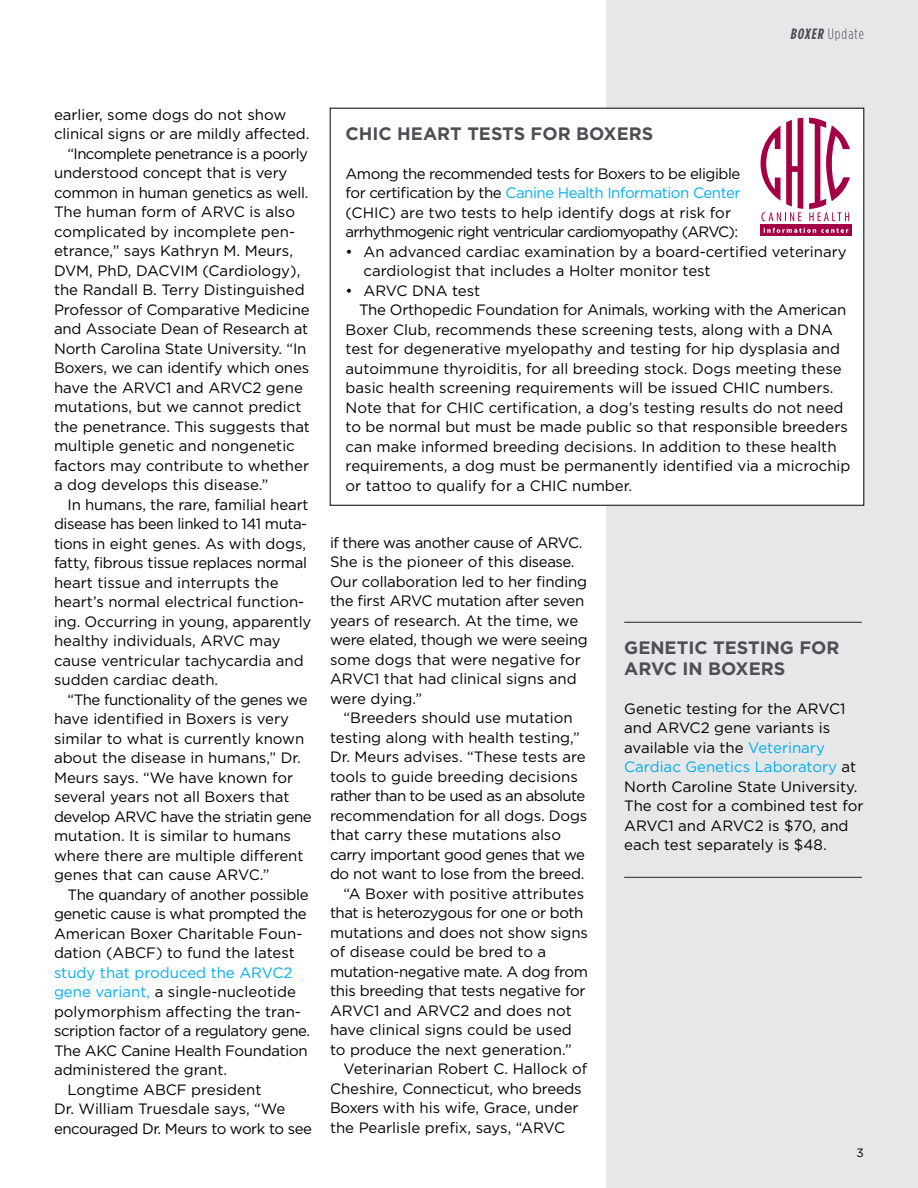
<style>
.page{position:relative;width:918px;height:1188px;background:#fff}
.page>*{position:absolute;margin:0;border:0;box-sizing:border-box;transform-origin:0 0}
.t1{font:700 18px/21px "Gotham";color:#4c4f54}
.t2{font:15px/19.5px "Gotham";color:#000}
.t3{font:15px/19.5px "Gotham";letter-spacing:-.03em;color:#000}
.t4{font:15px "Gotham";letter-spacing:-.02em;color:#000}
.t5{font:15px "Gotham";letter-spacing:-.04em;color:#000}
.t6{font:15px "Gotham";color:#00aeef}
.t7{font:300 15px "Gotham Condensed";letter-spacing:.07em;color:#4c4f54}
.t8{font:12px "Gotham";color:#000}
.s1{font-weight:700;font-style:italic}
.s2{color:#00aeef}
</style>
<div class="page">
<div style="left:606px;top:0;width:312px;height:1188px;background:#e6e7e8"></div>
<hr style="left:624px;top:622px;width:238px;height:1px;background:#000">
<hr style="left:624px;top:877px;width:238px;height:1px;background:#000">
<div style="left:330px;top:108px;width:534px;height:397px;background:#fff"></div>
<div style="left:760px;top:225px;width:92px;height:11px;background:#a30046"></div>
<svg style="left:764px;top:228px;width:84px;height:5px"></svg>
<svg style="left:761px;top:118px;width:42px;height:103px"></svg>
<svg style="left:809px;top:118px;width:41px;height:103px"></svg>
<p class="t7" style="left:790px;top:26px;width:75px"><span class="s1">BOXER</span> Update</p>
<p class="t2" style="left:54px;top:105px;width:234px">earlier, some dogs do not show</p>
<p class="t2" style="left:54px;top:124px;width:257px">clinical signs or are mildly affected.</p>
<p class="t5" style="left:68px;top:144px;width:242px">“Incomplete penetrance is a poorly</p>
<p class="t2" style="left:54px;top:163px;width:235px">understood concept that is very</p>
<p class="t4" style="left:54px;top:183px;width:256px">common in human genetics as well.</p>
<p class="t2" style="left:54px;top:202px;width:243px">The human form of ARVC is also</p>
<p class="t2" style="left:54px;top:222px;width:243px">complicated by incomplete pen-</p>
<p class="t2" style="left:54px;top:241px;width:241px">etrance,” says Kathryn M. Meurs,</p>
<p class="t2" style="left:54px;top:261px;width:248px">DVM, PhD, DACVIM (Cardiology),</p>
<p class="t2" style="left:54px;top:280px;width:252px">the Randall B. Terry Distinguished</p>
<p class="t2" style="left:54px;top:300px;width:257px">Professor of Comparative Medicine</p>
<p class="t2" style="left:54px;top:319px;width:256px">and Associate Dean of Research at</p>
<p class="t2" style="left:54px;top:339px;width:254px">North Carolina State University. “In</p>
<p class="t2" style="left:54px;top:358px;width:257px">Boxers, we can identify which ones</p>
<p class="t2" style="left:54px;top:378px;width:250px">have the ARVC1 and ARVC2 gene</p>
<p class="t2" style="left:54px;top:397px;width:249px">mutations, but we cannot predict</p>
<p class="t2" style="left:54px;top:417px;width:258px">the penetrance. This suggests that</p>
<p class="t2" style="left:54px;top:436px;width:242px">multiple genetic and nongenetic</p>
<p class="t2" style="left:54px;top:456px;width:257px">factors may contribute to whether</p>
<p class="t2" style="left:54px;top:475px;width:216px">a dog develops this disease.”</p>
<p class="t2" style="left:68px;top:495px;width:243px">In humans, the rare, familial heart</p>
<p class="t3" style="left:54px;top:514px;width:255px">disease has been linked to 141 muta-</p>
<p class="t2" style="left:54px;top:534px;width:254px">tions in eight genes. As with dogs,</p>
<p class="t4" style="left:54px;top:554px;width:255px">fatty, fibrous tissue replaces normal</p>
<p class="t2" style="left:54px;top:573px;width:226px">heart tissue and interrupts the</p>
<p class="t2" style="left:54px;top:592px;width:252px">heart’s normal electrical function-</p>
<p class="t2" style="left:54px;top:612px;width:259px">ing. Occurring in young, apparently</p>
<p class="t2" style="left:54px;top:631px;width:228px">healthy individuals, ARVC may</p>
<p class="t2" style="left:54px;top:651px;width:251px">cause ventricular tachycardia and</p>
<p class="t2" style="left:54px;top:670px;width:166px">sudden cardiac death.</p>
<p class="t3" style="left:68px;top:690px;width:242px">“The functionality of the genes we</p>
<p class="t2" style="left:54px;top:709px;width:236px">have identified in Boxers is very</p>
<p class="t2" style="left:54px;top:729px;width:252px">similar to what is currently known</p>
<p class="t2" style="left:54px;top:748px;width:248px">about the disease in humans,” Dr.</p>
<p class="t2" style="left:54px;top:768px;width:241px">Meurs says. “We have known for</p>
<p class="t2" style="left:54px;top:787px;width:237px">several years not all Boxers that</p>
<p class="t3" style="left:54px;top:807px;width:259px">develop ARVC have the striatin gene</p>
<p class="t2" style="left:54px;top:826px;width:239px">mutation. It is similar to humans</p>
<p class="t2" style="left:54px;top:846px;width:251px">where there are multiple different</p>
<p class="t2" style="left:54px;top:865px;width:217px">genes that can cause ARVC.”</p>
<p class="t4" style="left:68px;top:885px;width:243px">The quandary of another possible</p>
<p class="t3" style="left:54px;top:904px;width:254px">genetic cause is what prompted the</p>
<p class="t2" style="left:54px;top:924px;width:250px">American Boxer Charitable Foun-</p>
<p class="t2" style="left:54px;top:943px;width:242px">dation (ABCF) to fund the latest</p>
<p class="t6" style="left:54px;top:963px;width:240px">study that produced the ARVC2</p>
<p class="t2" style="left:54px;top:982px;width:243px"><span class="s2">gene variant,</span> a single-nucleotide</p>
<p class="t2" style="left:54px;top:1002px;width:249px">polymorphism affecting the tran-</p>
<p class="t3" style="left:54px;top:1021px;width:258px">scription factor of a regulatory gene.</p>
<p class="t4" style="left:54px;top:1041px;width:255px">The AKC Canine Health Foundation</p>
<p class="t2" style="left:54px;top:1060px;width:175px">administered the grant.</p>
<p class="t2" style="left:68px;top:1080px;width:195px">Longtime ABCF president</p>
<p class="t2" style="left:54px;top:1099px;width:233px">Dr. William Truesdale says, “We</p>
<p class="t3" style="left:54px;top:1119px;width:260px">encouraged Dr. Meurs to work to see</p>
<p class="t1" style="left:346px;top:123px;width:309px">CHIC HEART TESTS FOR BOXERS</p>
<p class="t3" style="left:346px;top:163px;width:397px">Among the recommended tests for Boxers to be eligible for certification by the <span class="s2">Canine Health Information Center </span>(CHIC) are two tests to help identify dogs at risk for arrhythmogenic right ventricular cardiomyopathy (ARVC):</p>
<p class="t2" style="left:364px;top:241px;width:485px;text-indent:-18px">• An advanced cardiac examination by a board-certified veterinary cardiologist that includes a Holter monitor test</p>
<p class="t2" style="left:346px;top:280px;width:136px">• ARVC DNA test</p>
<p class="t4" style="left:359px;top:300px;width:489px">The Orthopedic Foundation for Animals, working with the American</p>
<p class="t2" style="left:346px;top:319px;width:489px">Boxer Club, recommends these screening tests, along with a DNA</p>
<p class="t2" style="left:346px;top:339px;width:496px">test for degenerative myelopathy and testing for hip dysplasia and</p>
<p class="t2" style="left:346px;top:358px;width:498px">autoimmune thyroiditis, for all breeding stock. Dogs meeting these</p>
<p class="t2" style="left:346px;top:378px;width:490px">basic health screening requirements will be issued CHIC numbers.</p>
<p class="t2" style="left:346px;top:397px;width:499px">Note that for CHIC certification, a dog’s testing results do not need</p>
<p class="t2" style="left:346px;top:417px;width:504px">to be normal but must be made public so that responsible breeders</p>
<p class="t2" style="left:346px;top:436px;width:492px">can make informed breeding decisions. In addition to these health</p>
<p class="t2" style="left:346px;top:456px;width:506px">requirements, a dog must be permanently identified via a microchip</p>
<p class="t2" style="left:346px;top:475px;width:288px">or tattoo to qualify for a CHIC number.</p>
<p class="t2" style="left:330px;top:532px;width:259px">if there was another cause of ARVC.<br>She is the pioneer of this disease.<br>Our collaboration led to her finding the first ARVC mutation after seven years of research. At the time, we were elated, though we were seeing some dogs that were negative for<br>ARVC1 that had clinical signs and were dying.”</p>
<p class="t2" style="left:344px;top:708px;width:231px">“Breeders should use mutation</p>
<p class="t2" style="left:330px;top:727px;width:251px">testing along with health testing,”</p>
<p class="t2" style="left:330px;top:747px;width:257px">Dr. Meurs advises. “These tests are</p>
<p class="t2" style="left:330px;top:766px;width:249px">tools to guide breeding decisions</p>
<p class="t5" style="left:330px;top:786px;width:257px">rather than to be used as an absolute</p>
<p class="t2" style="left:330px;top:805px;width:259px">recommendation for all dogs. Dogs</p>
<p class="t2" style="left:330px;top:825px;width:233px">that carry these mutations also</p>
<p class="t3" style="left:330px;top:844px;width:257px">carry important good genes that we</p>
<p class="t4" style="left:330px;top:864px;width:256px">do not want to lose from the breed.</p>
<p class="t2" style="left:344px;top:883px;width:242px">“A Boxer with positive attributes</p>
<p class="t3" style="left:330px;top:903px;width:255px">that is heterozygous for one or both</p>
<p class="t2" style="left:330px;top:922px;width:260px">mutations and does not show signs</p>
<p class="t2" style="left:330px;top:942px;width:218px">of disease could be bred to a</p>
<p class="t3" style="left:330px;top:961px;width:260px">mutation-negative mate. A dog from</p>
<p class="t4" style="left:330px;top:981px;width:257px">this breeding that tests negative for</p>
<p class="t2" style="left:330px;top:1000px;width:243px">ARVC1 and ARVC2 and does not</p>
<p class="t2" style="left:330px;top:1020px;width:243px">have clinical signs could be used</p>
<p class="t2" style="left:330px;top:1039px;width:243px">to produce the next generation.”</p>
<p class="t2" style="left:344px;top:1059px;width:245px">Veterinarian Robert C. Hallock of</p>
<p class="t4" style="left:330px;top:1079px;width:253px">Cheshire, Connecticut, who breeds</p>
<p class="t2" style="left:330px;top:1098px;width:250px">Boxers with his wife, Grace, under</p>
<p class="t2" style="left:330px;top:1117px;width:237px">the Pearlisle prefix, says, “ARVC</p>
<p class="t1" style="left:624px;top:637px;width:217px">GENETIC TESTING FOR<br>ARVC IN BOXERS</p>
<p class="t2" style="left:624px;top:699px;width:241px">Genetic testing for the ARVC1 and ARVC2 gene variants is available via the <span class="s2">Veterinary<br>Cardiac Genetics Laboratory</span> at<br>North Caroline State University.<br>The cost for a combined test for<br>ARVC1 and ARVC2 is $70, and each test separately is $48.</p>
<p class="t8" style="left:857px;top:1145px;width:9px">3</p>
</div>
